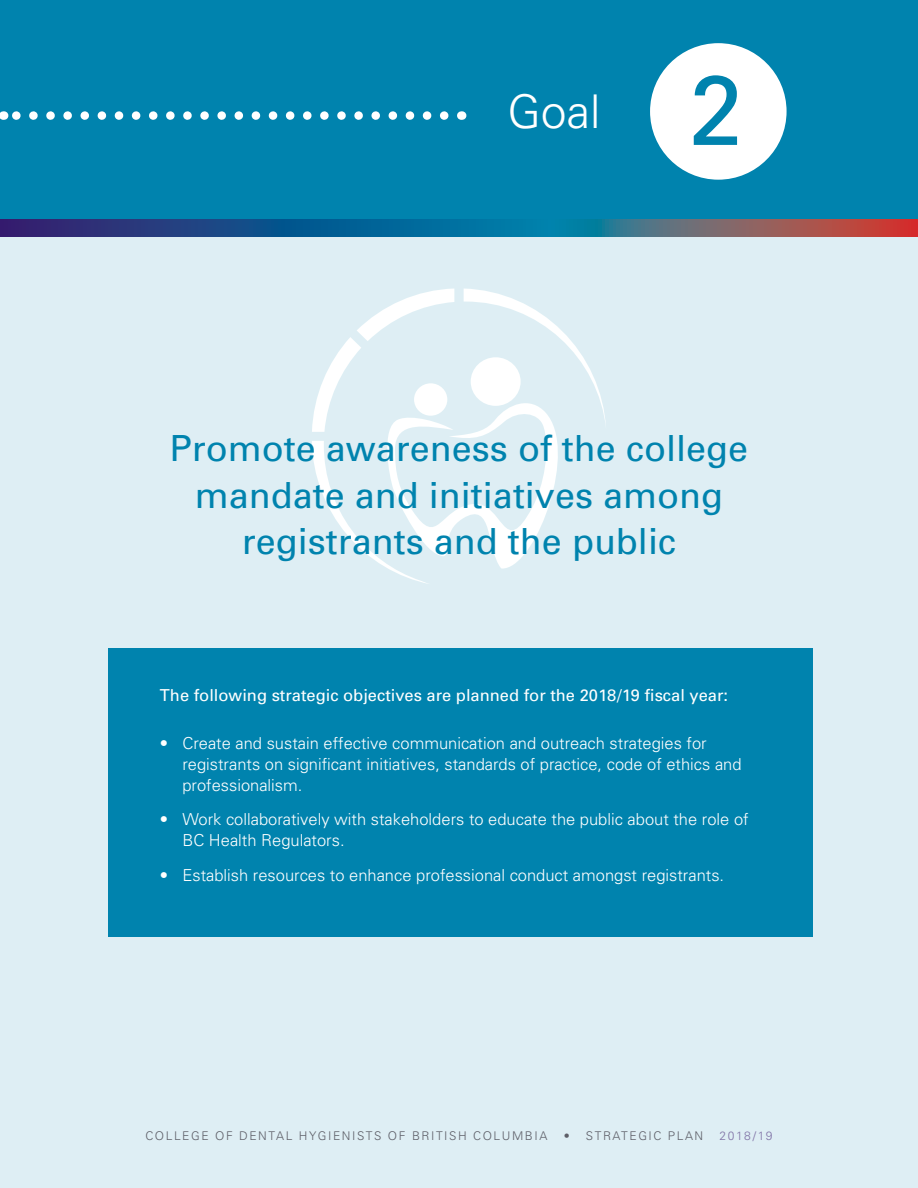
<style>
.page{position:relative;width:918px;height:1188px;background:#fff}
.page>*{position:absolute;margin:0;border:0;box-sizing:border-box;transform-origin:0 0}
.t1{font:300 46.5px "Univers";color:#fff}
.t2{font:36px/46.5px "Univers";color:#0083ae;text-align:center}
.t3{font:300 16.5px/21px "Univers";color:#fff}
.t4{font:16.5px "Univers";color:#fff}
.t5{font:300 12px "Univers";letter-spacing:.13em;color:#5d5e67}
.t6{font:300 12px "Univers";letter-spacing:.13em;color:#8073a6}
.s1{font-weight:400;font-size:98.4px;color:#0083ae}
</style>
<div class="page">
<div style="left:0;top:228px;width:918px;height:960px;background:#deeef4"></div>
<svg style="left:312px;top:289px;width:294px;height:295px"></svg>
<svg style="left:380px;top:395px;width:199px;height:174px"></svg>
<div style="left:414px;top:383px;width:33px;height:33px;background:#fff;border-radius:50%"></div>
<div style="left:471px;top:357px;width:50px;height:49px;background:#fff;border-radius:50%"></div>
<div style="left:0;top:0;width:918px;height:228px;background:#0083ae"></div>
<svg style="left:0;top:220px;width:918px;height:16px;background:#3b577e"></svg>
<svg style="left:12px;top:111px;width:432px;height:9px"></svg>
<div style="left:650px;top:43px;width:137px;height:137px;background:#fff;border-radius:50%"></div>
<div style="left:108px;top:648px;width:705px;height:288px;background:#0083ae"></div>
<h1 class="t1" style="left:507px;top:84px;width:237px">Goal <span class="s1">2</span></h1>
<h2 class="t2" style="left:170px;top:424px;width:580px">Promote awareness of the college mandate and initiatives among registrants and the public</h2>
<p class="t4" style="left:160px;top:685px;width:570px">The following strategic objectives are planned for the 2018/19 fiscal year:</p>
<p class="t3" style="left:182px;top:732px;width:561px;text-indent:-23px">• Create and sustain effective communication and outreach strategies for registrants on significant initiatives, standards of practice, code of ethics and professionalism.</p>
<p class="t3" style="left:182px;top:809px;width:568px;text-indent:-23px">• Work collaboratively with stakeholders to educate the public about the role of<br>BC Health Regulators.</p>
<p class="t3" style="left:160px;top:864px;width:566px">• Establish resources to enhance professional conduct amongst registrants.</p>
<p class="t5" style="left:145px;top:1129px;width:404px">COLLEGE OF DENTAL HYGIENISTS OF BRITISH COLUMBIA</p>
<p class="t5" style="left:564px;top:1129px;width:141px">• STRATEGIC PLAN</p>
<p class="t6" style="left:720px;top:1129px;width:55px">2018/19</p>
</div>
